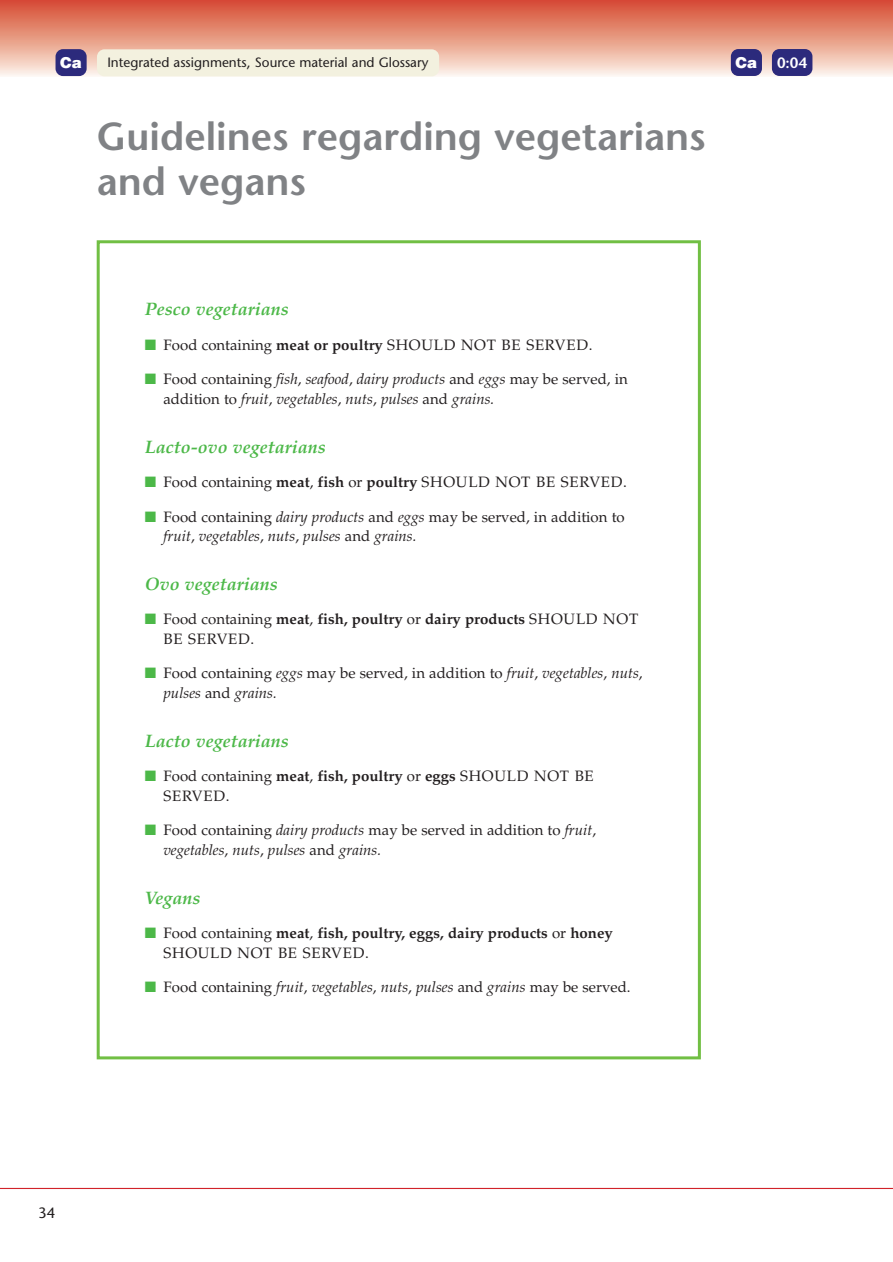
<style>
.page{position:relative;width:893px;height:1262px;background:#fff}
.page>*{position:absolute;margin:0;border:0;box-sizing:border-box;transform-origin:0 0}
.t1{font:600 39px/45px "Stone Sans";color:#808285}
.t2{font:italic 700 18px "Palatino";color:#4cb848}
.t3{font:15px/19.5px "Palatino";color:#231f20}
.t4{font:italic 15px/19.5px "Palatino";color:#231f20}
.t5{font:700 15px/19.5px "Palatino";color:#231f20}
.t6{font:15px/19.5px "Palatino";letter-spacing:.05em;color:#231f20}
.t7{font:900 15px "Helvetica";color:#fff}
.t8{font:600 15px "Stone Sans";color:#fff}
.t9{font:15px "Stone Sans";color:#231f20}
.t10{font:13.5px "Stone Sans";color:#231f20}
.s1{color:#4cb848}
.s2{font-weight:700}
.s3{font-style:normal}
.s4{font-style:italic}
.s5{font-weight:400}
</style>
<div class="page">
<div style="left:0;top:0;width:892px;height:77px;background:linear-gradient(to bottom,#d5482c,#fcf3e6)"></div>
<div style="left:97px;top:49px;width:342px;height:27px;background:#f3f1df;border-radius:8px"></div>
<div style="left:56px;top:49px;width:31px;height:27px;background:#2c2a7c;border-radius:8px"></div>
<div style="left:97px;top:240px;width:603px;height:819px;border:3px solid #71bf44"></div>
<hr style="left:0;top:1187px;width:892px;height:2px;background:#d1232a">
<div style="left:730px;top:49px;width:32px;height:27px;background:#2c2a7c;border-radius:8px"></div>
<div style="left:772px;top:49px;width:40px;height:27px;background:#2c2a7c;border-radius:8px"></div>
<p class="t7" style="left:60px;top:57px;width:23px">Ca</p>
<p class="t10" style="left:107px;top:57px;width:323px">Integrated assignments, Source material and Glossary</p>
<p class="t1" style="left:97px;top:118px;width:610px">Guidelines regarding vegetarians and vegans</p>
<p class="t7" style="left:735px;top:57px;width:23px">Ca</p>
<p class="t8" style="left:777px;top:57px;width:32px">0:04</p>
<p class="t2" style="left:145px;top:302px;width:145px">Pesco vegetarians</p>
<p class="t3" style="left:145px;top:337px;width:449px"><span class="s1">■</span> Food containing <span class="s2">meat or poultry</span> SHOULD NOT BE SERVED.</p>
<p class="t4" style="left:163px;top:371px;width:466px;text-indent:-19px"><span class="s1">■</span> <span class="s3">Food containing</span> fish<span class="s3">,</span> seafood<span class="s3">,</span> dairy products <span class="s3">and</span> eggs <span class="s3">may be served, in addition to</span> fruit<span class="s3">,</span> vegetables<span class="s3">,</span> nuts<span class="s3">,</span> pulses <span class="s3">and</span> grains.</p>
<p class="t2" style="left:145px;top:439px;width:182px">Lacto-ovo vegetarians</p>
<p class="t3" style="left:145px;top:474px;width:483px"><span class="s1">■</span> Food containing <span class="s2">meat</span>, <span class="s2">fish</span> or <span class="s2">poultry</span> SHOULD NOT BE SERVED.</p>
<p class="t4" style="left:163px;top:508px;width:463px;text-indent:-19px"><span class="s1">■</span> <span class="s3">Food containing</span> dairy products <span class="s3">and</span> eggs <span class="s3">may be served, in addition to </span>fruit<span class="s3">,</span> vegetables<span class="s3">,</span> nuts<span class="s3">,</span> pulses <span class="s3">and</span> grains.</p>
<p class="t2" style="left:145px;top:577px;width:134px">Ovo vegetarians</p>
<p class="t6" style="left:163px;top:611px;width:476px;text-indent:-19px"><span class="s1">■</span> Food containing <span class="s2">meat</span>, <span class="s2">fish, poultry</span> or <span class="s2">dairy products</span> SHOULD NOT<br>BE SERVED.</p>
<p class="t3" style="left:163px;top:665px;width:480px;text-indent:-19px"><span class="s1">■</span> Food containing <span class="s4">eggs</span> may be served, in addition to <span class="s4">fruit</span>, <span class="s4">vegetables</span>, <span class="s4">nuts</span>, <span class="s4">pulses</span> and <span class="s4">grains.</span></p>
<p class="t2" style="left:145px;top:733px;width:145px">Lacto vegetarians</p>
<p class="t3" style="left:163px;top:768px;width:432px;text-indent:-19px"><span class="s1">■</span> Food containing <span class="s2">meat</span>, <span class="s2">fish, poultry</span> or <span class="s2">eggs</span> SHOULD NOT BE<br>SERVED.</p>
<p class="t4" style="left:163px;top:822px;width:434px;text-indent:-19px"><span class="s1">■</span> <span class="s3">Food containing</span> dairy products <span class="s3">may be served in addition to</span> fruit<span class="s3">, </span>vegetables<span class="s3">,</span> nuts<span class="s3">,</span> pulses <span class="s3">and</span> grains.</p>
<p class="t2" style="left:145px;top:890px;width:57px">Vegans</p>
<p class="t5" style="left:163px;top:925px;width:451px;text-indent:-19px"><span class="s1">■</span> <span class="s5">Food containing</span> meat<span class="s5">,</span> fish, poultry, eggs, dairy products <span class="s5">or</span> honey<br><span class="s5">SHOULD NOT BE SERVED.</span></p>
<p class="t3" style="left:145px;top:979px;width:487px"><span class="s1">■</span> Food containing <span class="s4">fruit</span>, <span class="s4">vegetables</span>, <span class="s4">nuts</span>, <span class="s4">pulses</span> and <span class="s4">grains</span> may be served.</p>
<p class="t9" style="left:38px;top:1206px;width:19px">34</p>
</div>
